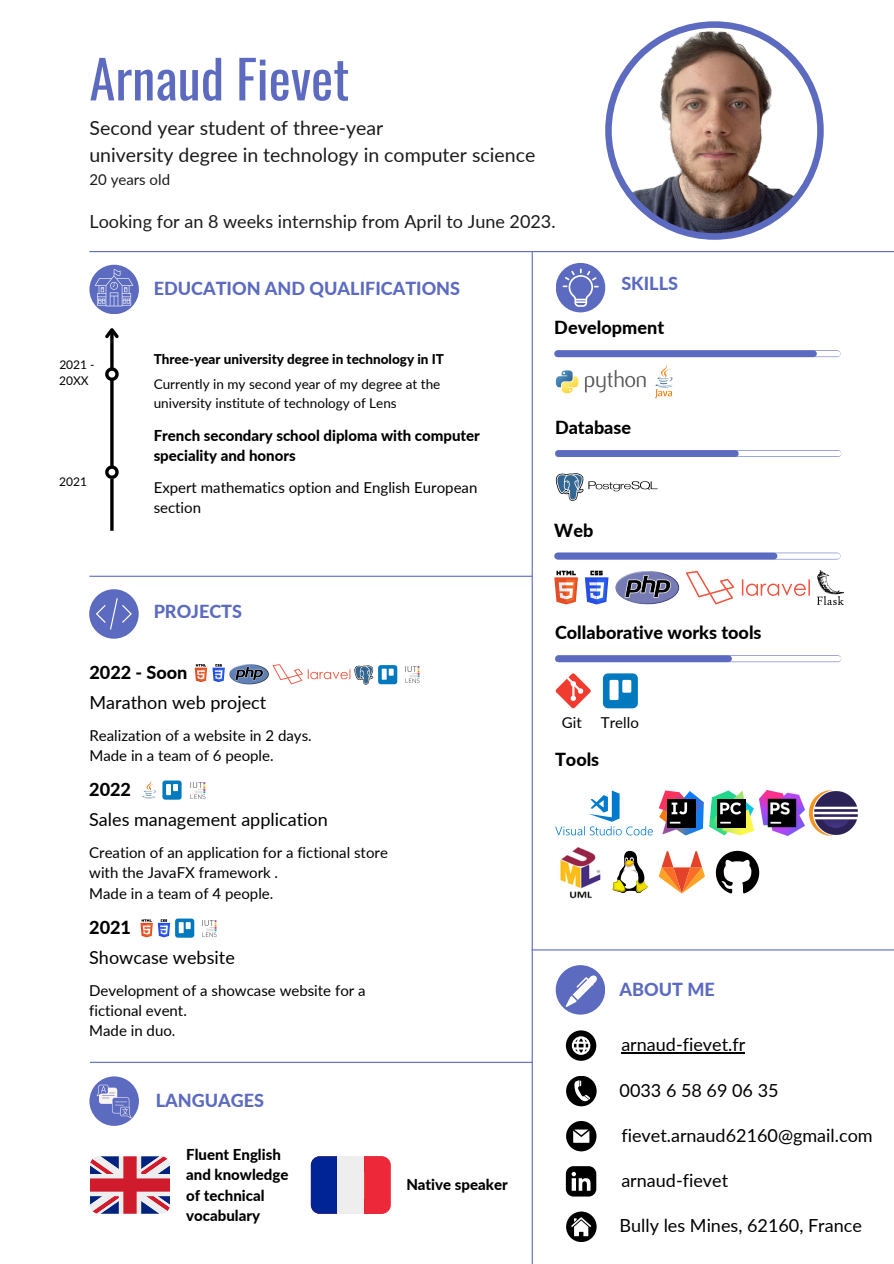
<style>
.page{position:relative;width:894px;height:1264px;background:#fff}
.page>*{position:absolute;margin:0;border:0;box-sizing:border-box;transform-origin:0 0}
.t1{font:52.5px "Oswald";color:#5c6bc0}
.t2{font:19.5px/27px "Lato";color:#1b1b1b}
.t3{font:18px "Lato";color:#000}
.t4{font:800 18px "Lato";color:#000}
.t5{font:800 18px "Lato";color:#5c6bc0}
.t6{font:18px "Lato";color:#1b1b1b}
.t7{font:15px/20.2px "Lato";color:#000}
.t8{font:800 15px/20.2px "Lato";color:#000}
.t9{font:15px "Lato";color:#1b1b1b}
.t10{font:13.5px/18px "Lato";color:#000}
.t11{font:800 13.5px "Lato";color:#000}
.t12{font:12px/16px "Lato";color:#000}
</style>
<div class="page">
<hr style="left:531px;top:251px;width:1px;height:1012px;background:#5c6bc0">
<div style="left:89px;top:1076px;width:50px;height:49px;background:#5c6bc0;border-radius:50%"></div>
<svg style="left:97px;top:1084px;width:35px;height:34px"></svg>
<svg style="left:90px;top:1156px;width:80px;height:57px;background:#bf7386"></svg>
<div style="left:89px;top:265px;width:50px;height:49px;background:#5c6bc0;border-radius:50%"></div>
<svg style="left:95px;top:269px;width:38px;height:37px"></svg>
<div style="left:89px;top:589px;width:50px;height:49px;background:#5c6bc0;border-radius:50%"></div>
<svg style="left:96px;top:598px;width:36px;height:31px"></svg>
<hr style="left:89px;top:251px;width:804px;height:1px;background:#5c6bc0">
<hr style="left:89px;top:575px;width:443px;height:2px;background:#5c6bc0">
<svg style="left:142px;top:780px;width:39px;height:19px"></svg>
<img style="left:190px;top:782px;width:16px;height:17px">
<svg style="left:140px;top:918px;width:54px;height:19px"></svg>
<img style="left:202px;top:920px;width:15px;height:17px">
<img style="left:405px;top:666px;width:15px;height:17px">
<svg style="left:195px;top:664px;width:202px;height:20px"></svg>
<hr style="left:90px;top:1061px;width:442px;height:1px;background:#5c6bc0">
<svg style="left:813px;top:350px;width:23px;height:7px"></svg>
<svg style="left:813px;top:351px;width:23px;height:5px"></svg>
<div style="left:557px;top:350px;width:256px;height:7px;background:#5c6bc0"></div>
<svg style="left:585px;top:370px;width:60px;height:23px"></svg>
<svg style="left:555px;top:370px;width:23px;height:23px"></svg>
<svg style="left:655px;top:364px;width:18px;height:34px"></svg>
<div style="left:558px;top:450px;width:279px;height:7px;background:#9ba4d8"></div>
<div style="left:557px;top:451px;width:281px;height:5px;background:#fff"></div>
<div style="left:558px;top:450px;width:177px;height:7px;background:#5c6bc0"></div>
<svg style="left:555px;top:473px;width:102px;height:28px"></svg>
<svg style="left:728px;top:655px;width:109px;height:7px"></svg>
<div style="left:557px;top:656px;width:281px;height:5px;background:#fff"></div>
<div style="left:558px;top:655px;width:170px;height:7px;background:#5c6bc0"></div>
<svg style="left:659px;top:851px;width:45px;height:42px"></svg>
<svg style="left:715px;top:850px;width:44px;height:43px"></svg>
<svg style="left:602px;top:673px;width:35px;height:35px"></svg>
<svg style="left:555px;top:790px;width:97px;height:45px"></svg>
<svg style="left:658px;top:790px;width:45px;height:45px"></svg>
<svg style="left:709px;top:790px;width:45px;height:45px"></svg>
<img style="left:759px;top:790px;width:45px;height:45px">
<img style="left:809px;top:790px;width:48px;height:45px">
<svg style="left:612px;top:850px;width:36px;height:43px"></svg>
<div style="left:557px;top:552px;width:279px;height:7px;background:#cbcfea"></div>
<div style="left:557px;top:553px;width:280px;height:6px;background:#fff"></div>
<div style="left:557px;top:552px;width:216px;height:7px;background:#5c6bc0"></div>
<svg style="left:554px;top:570px;width:23px;height:34px"></svg>
<svg style="left:584px;top:570px;width:24px;height:34px"></svg>
<svg style="left:686px;top:571px;width:123px;height:33px"></svg>
<svg style="left:615px;top:570px;width:64px;height:34px"></svg>
<div style="left:616px;top:572px;width:62px;height:31px;background:#777bb3;border-radius:50%"></div>
<svg style="left:624px;top:575px;width:47px;height:22px"></svg>
<svg style="left:555px;top:673px;width:35px;height:35px"></svg>
<hr style="left:531px;top:949px;width:362px;height:1px;background:#5c6bc0">
<div style="left:555px;top:263px;width:50px;height:49px;background:#5c6bc0;border-radius:50%"></div>
<svg style="left:562px;top:268px;width:36px;height:39px"></svg>
<svg style="left:605px;top:21px;width:218px;height:218px"></svg>
<svg style="left:110px;top:341px;width:4px;height:24px"></svg>
<svg style="left:105px;top:328px;width:14px;height:13px"></svg>
<svg style="left:110px;top:383px;width:4px;height:80px"></svg>
<svg style="left:105px;top:463px;width:14px;height:16px"></svg>
<svg style="left:105px;top:365px;width:14px;height:18px"></svg>
<svg style="left:110px;top:479px;width:4px;height:52px"></svg>
<div style="left:555px;top:965px;width:50px;height:49px;background:#5c6bc0;border-radius:50%"></div>
<svg style="left:566px;top:975px;width:31px;height:31px"></svg>
<svg style="left:566px;top:1121px;width:30px;height:30px"></svg>
<svg style="left:565px;top:1166px;width:31px;height:30px"></svg>
<div style="left:566px;top:1075px;width:30px;height:31px;background:#000;border-radius:50%"></div>
<svg style="left:574px;top:1080px;width:16px;height:21px"></svg>
<div style="left:566px;top:1211px;width:30px;height:30px;background:#000;border-radius:50%"></div>
<svg style="left:571px;top:1217px;width:20px;height:19px"></svg>
<img style="left:817px;top:570px;width:25px;height:34px">
<img style="left:560px;top:847px;width:41px;height:52px">
<svg style="left:364px;top:1156px;width:27px;height:57px;background:#ed2f3e"></svg>
<svg style="left:311px;top:1156px;width:26px;height:57px"></svg>
<div style="left:337px;top:1156px;width:27px;height:57px;background:#eee"></div>
<svg style="left:565px;top:1030px;width:31px;height:30px"></svg>
<hr style="left:621px;top:1052px;width:124px;height:1px;background:#000">
<h1 class="t1" style="left:89px;top:38px;width:261px">Arnaud Fievet</h1>
<h2 class="t2" style="left:89px;top:114px;width:447px">Second year student of three-year<br>university degree in technology in computer science</h2>
<p class="t9" style="left:89px;top:170px;width:82px">20 years old</p>
<p class="t6" style="left:89px;top:210px;width:467px">Looking for an 8 weeks internship from April to June 2023.</p>
<p class="t5" style="left:154px;top:277px;width:308px">EDUCATION AND QUALIFICATIONS</p>
<p class="t5" style="left:621px;top:272px;width:58px">SKILLS</p>
<p class="t12" style="left:59px;top:356px;width:37px">2021 -<br>20XX</p>
<p class="t12" style="left:59px;top:473px;width:29px">2021</p>
<p class="t11" style="left:154px;top:351px;width:292px">Three-year university degree in technology in IT</p>
<p class="t10" style="left:154px;top:375px;width:288px">Currently in my second year of my degree at the university institute of technology of Lens</p>
<p class="t8" style="left:154px;top:425px;width:327px">French secondary school diploma with computer speciality and honors</p>
<p class="t7" style="left:154px;top:477px;width:325px">Expert mathematics option and English European section</p>
<p class="t5" style="left:154px;top:600px;width:90px">PROJECTS</p>
<p class="t4" style="left:89px;top:660px;width:100px">2022 - Soon</p>
<p class="t3" style="left:89px;top:691px;width:178px">Marathon web project</p>
<p class="t7" style="left:89px;top:724px;width:224px">Realization of a website in 2 days.<br>Made in a team of 6 people.</p>
<p class="t4" style="left:89px;top:778px;width:43px">2022</p>
<p class="t3" style="left:89px;top:808px;width:240px">Sales management application</p>
<p class="t7" style="left:89px;top:842px;width:300px">Creation of an application for a fictional store with the JavaFX framework .<br>Made in a team of 4 people.</p>
<p class="t4" style="left:89px;top:915px;width:43px">2021</p>
<p class="t3" style="left:89px;top:946px;width:147px">Showcase website</p>
<p class="t7" style="left:89px;top:979px;width:278px">Development of a showcase website for a fictional event.<br>Made in duo.</p>
<p class="t5" style="left:156px;top:1088px;width:110px">LANGUAGES</p>
<p class="t8" style="left:186px;top:1144px;width:104px">Fluent English and knowledge of technical vocabulary</p>
<p class="t8" style="left:406px;top:1173px;width:103px">Native speaker</p>
<p class="t4" style="left:554px;top:316px;width:111px">Development</p>
<p class="t4" style="left:555px;top:416px;width:78px">Database</p>
<p class="t4" style="left:554px;top:519px;width:40px">Web</p>
<p class="t4" style="left:555px;top:621px;width:208px">Collaborative works tools</p>
<p class="t7" style="left:561px;top:712px;width:21px">Git</p>
<p class="t7" style="left:600px;top:712px;width:39px">Trello</p>
<p class="t4" style="left:555px;top:748px;width:46px">Tools</p>
<p class="t5" style="left:619px;top:977px;width:97px">ABOUT ME</p>
<p class="t3" style="left:621px;top:1033px;width:125px">arnaud-fievet.fr</p>
<p class="t3" style="left:619px;top:1079px;width:160px">0033 6 58 69 06 35</p>
<p class="t3" style="left:621px;top:1124px;width:253px">fievet.arnaud62160@gmail.com</p>
<p class="t3" style="left:621px;top:1169px;width:108px">arnaud-fievet</p>
<p class="t3" style="left:619px;top:1214px;width:244px">Bully les Mines, 62160, France</p>
</div>
